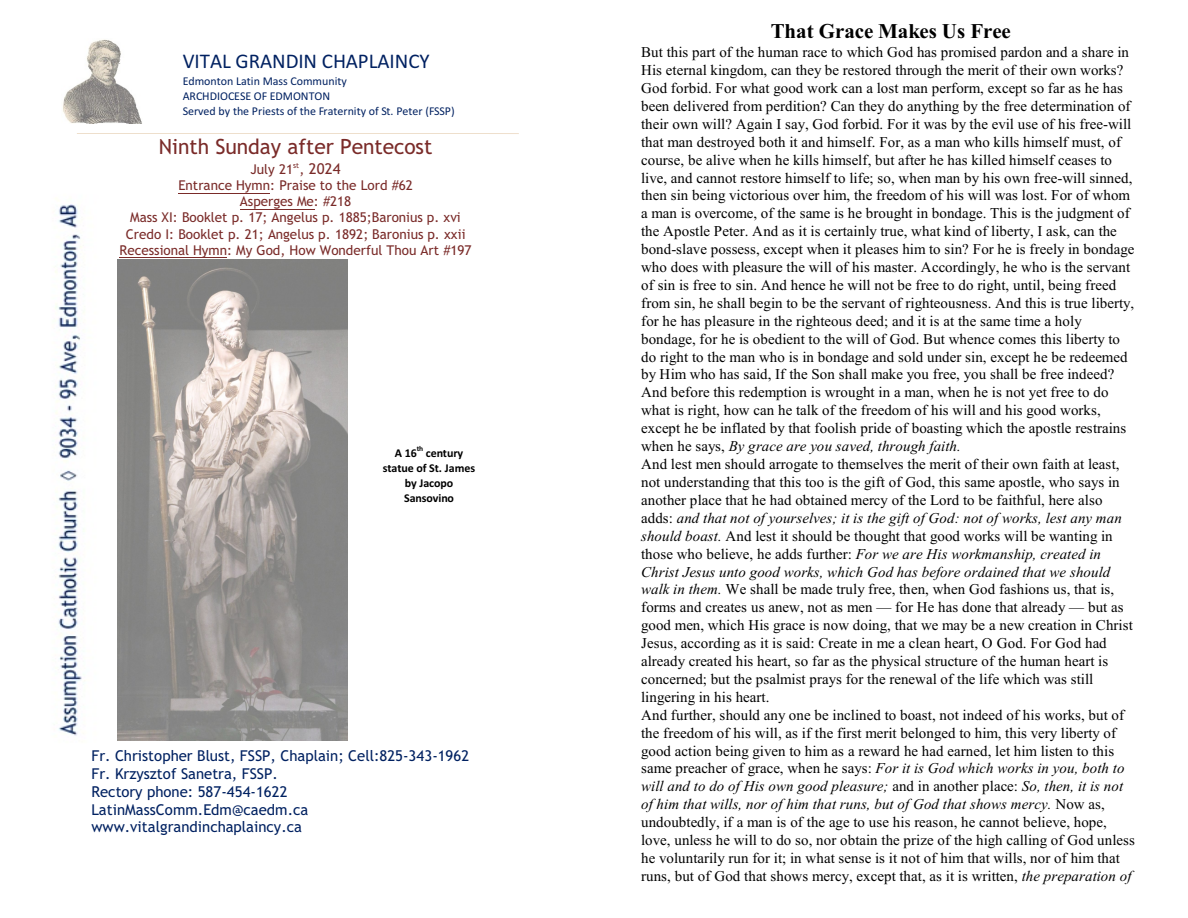
<style>
.page{position:relative;width:1188px;height:918px;background:#fff}
.page>*{position:absolute;margin:0;border:0;box-sizing:border-box;transform-origin:0 0}
.t1{font:21px "Trebuchet MS";color:#7a2b29}
.t2{font:21px "Calibri";color:#002161}
.t3{font:700 21px "Times New Roman";letter-spacing:-.005em;color:#000}
.t4{font:15px/17.9px "Times New Roman";color:#000}
.t5{font:15px/17.9px "Trebuchet MS";color:#002161}
.t6{font:13.5px/16.2px "Trebuchet MS";color:#7a2b29;text-align:center}
.t7{font:12px/15px "Calibri";color:#002161}
.t8{font:700 12px/15px "Calibri";letter-spacing:-.01em;color:#000;text-align:center}
.s1{font-size:15px}
.s2{font-style:italic}
</style>
<div class="page">
<img style="left:118px;top:259px;width:230px;height:482px">
<img style="left:63px;top:39px;width:79px;height:85px">
<img style="left:55px;top:204px;width:30px;height:532px">
<hr style="left:178px;top:193px;width:92px;height:1px;background:#7a2b29">
<hr style="left:240px;top:209px;width:74px;height:1px;background:#7a2b29">
<hr style="left:120px;top:257px;width:107px;height:1px;background:#7a2b29">
<hr style="left:77px;top:133px;width:442px;height:1px;background:#d9b58a">
<h1 class="t2" style="left:183px;top:52px;width:249px">VITAL GRANDIN CHAPLAINCY</h1>
<p class="t7" style="left:183px;top:75px;width:274px">Edmonton Latin Mass Community<br>ARCHDIOCESE OF EDMONTON<br>Served by the Priests of the Fraternity of St. Peter (FSSP)</p>
<h1 class="t1" style="left:159px;top:139px;width:275px">Ninth Sunday after Pentecost</h1>
<p class="t6" style="left:120px;top:162px;width:354px">July 21<sup>st</sup>, <span class="s1">2024<br></span>Entrance Hymn: Praise to the Lord #62<br>Asperges Me: #218<br>Mass XI: Booklet p. 17; Angelus p. 1885;Baronius p. xvi Credo I: Booklet p. 21; Angelus p. 1892; Baronius p. xxii Recessional Hymn: My God, How Wonderful Thou Art #197</p>
<p class="t8" style="left:383px;top:446px;width:94px">A 16<sup>th</sup> century statue of St. James by Jacopo<br>Sansovino</p>
<p class="t5" style="left:91px;top:748px;width:379px">Fr. Christopher Blust, FSSP, Chaplain; Cell:825-343-1962<br>Fr. Krzysztof Sanetra, FSSP.<br>Rectory phone: 587-454-1622<br>LatinMassComm.Edm@caedm.ca www.vitalgrandinchaplaincy.ca</p>
<h1 class="t3" style="left:771px;top:24px;width:242px">That Grace Makes Us Free</h1>
<p class="t4" style="left:641px;top:45px;width:495px">But this part of the human race to which God has promised pardon and a share in His eternal kingdom, can they be restored through the merit of their own works?<br>God forbid. For what good work can a lost man perform, except so far as he has been delivered from perdition? Can they do anything by the free determination of their own will? Again I say, God forbid. For it was by the evil use of his free-will that man destroyed both it and himself. For, as a man who kills himself must, of course, be alive when he kills himself, but after he has killed himself ceases to live, and cannot restore himself to life; so, when man by his own free-will sinned, then sin being victorious over him, the freedom of his will was lost. For of whom a man is overcome, of the same is he brought in bondage. This is the judgment of the Apostle Peter. And as it is certainly true, what kind of liberty, I ask, can the bond-slave possess, except when it pleases him to sin? For he is freely in bondage who does with pleasure the will of his master. Accordingly, he who is the servant of sin is free to sin. And hence he will not be free to do right, until, being freed from sin, he shall begin to be the servant of righteousness. And this is true liberty, for he has pleasure in the righteous deed; and it is at the same time a holy bondage, for he is obedient to the will of God. But whence comes this liberty to do right to the man who is in bondage and sold under sin, except he be redeemed by Him who has said, If the Son shall make you free, you shall be free indeed?<br>And before this redemption is wrought in a man, when he is not yet free to do what is right, how can he talk of the freedom of his will and his good works, except he be inflated by that foolish pride of boasting which the apostle restrains when he says, <span class="s2">By grace are you saved, through faith.<br></span>And lest men should arrogate to themselves the merit of their own faith at least, not understanding that this too is the gift of God, this same apostle, who says in another place that he had obtained mercy of the Lord to be faithful, here also adds: <span class="s2">and that not of yourselves; it is the gift of God: not of works, lest any man should boast.</span> And lest it should be thought that good works will be wanting in those who believe, he adds further: <span class="s2">For we are His workmanship, created in Christ Jesus unto good works, which God has before ordained that we should walk in them.</span> We shall be made truly free, then, when God fashions us, that is, forms and creates us anew, not as men — for He has done that already — but as good men, which His grace is now doing, that we may be a new creation in Christ Jesus, according as it is said: Create in me a clean heart, O God. For God had already created his heart, so far as the physical structure of the human heart is concerned; but the psalmist prays for the renewal of the life which was still lingering in his heart.<br>And further, should any one be inclined to boast, not indeed of his works, but of the freedom of his will, as if the first merit belonged to him, this very liberty of good action being given to him as a reward he had earned, let him listen to this same preacher of grace, when he says: <span class="s2">For it is God which works in you, both to will and to do of His own good pleasure;</span> and in another place: <span class="s2">So, then, it is not of him that wills, nor of him that runs, but of God that shows mercy.</span> Now as, undoubtedly, if a man is of the age to use his reason, he cannot believe, hope, love, unless he will to do so, nor obtain the prize of the high calling of God unless he voluntarily run for it; in what sense is it not of him that wills, nor of him that runs, but of God that shows mercy, except that, as it is written, <span class="s2">the preparation of</span></p>
</div>
